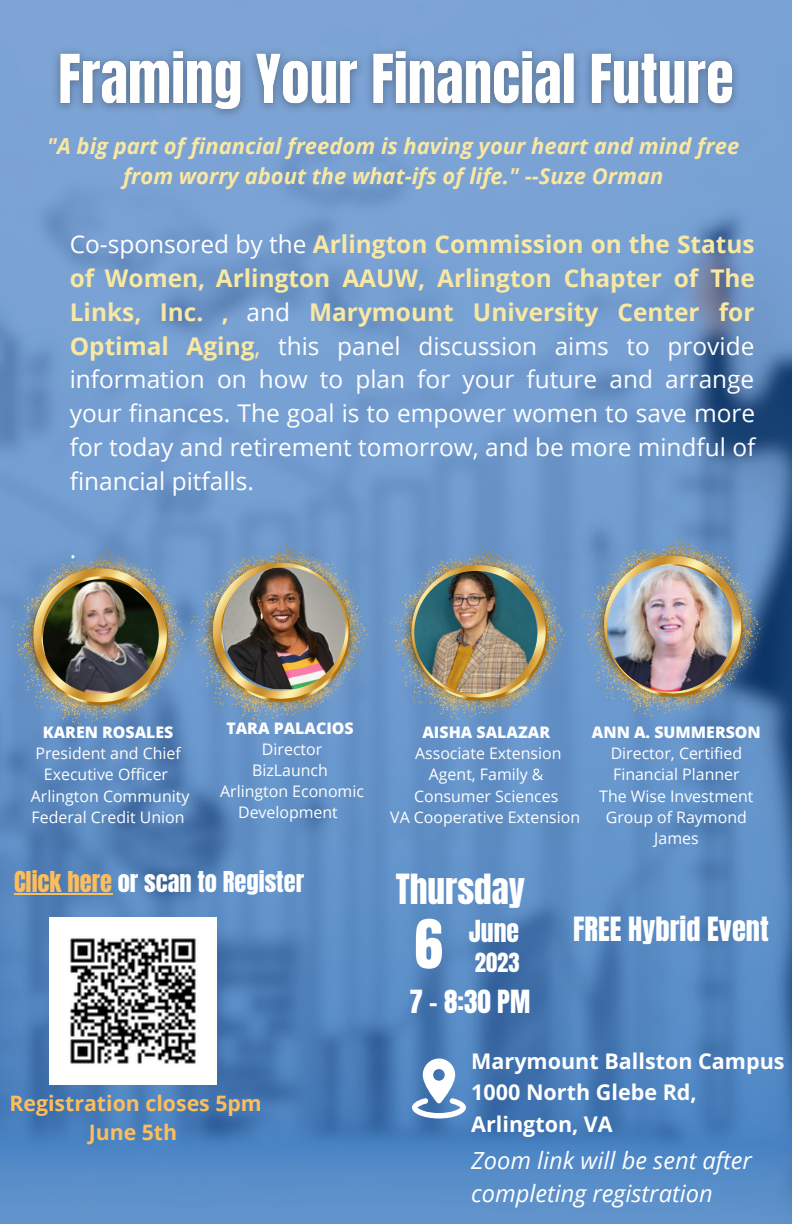
<style>
.page{position:relative;width:792px;height:1224px;background:#fff}
.page>*{position:absolute;margin:0;border:0;box-sizing:border-box;transform-origin:0 0}
.t1{font:57.2px "Anton";color:#fff}
.t2{font:35.4px "Anton";color:#fff}
.t3{font:28.4px "Anton";color:#fff}
.t4{font:27.2px "Anton";color:#fff}
.t5{font:25.8px "Anton";color:#fff}
.t6{font:24.4px/33.8px "Open Sans";color:#fefeff;text-align:justify}
.t7{font:24.4px "Anton";color:#fff}
.t8{font:italic 23.6px/33px "Open Sans";color:#fefeff}
.t9{font:22.6px "Anton";color:#fff}
.t10{font:italic 700 22px/30px "Open Sans";color:#f8e8a2;text-align:center}
.t11{font:700 21.6px/31.6px "Open Sans";color:#fff}
.t12{font:700 21.4px/29.2px "Open Sans";color:#ffbd59;text-align:center}
.t13{font:16px/21.2px "Open Sans";color:#fefeff;text-align:center}
.t14{font:800 16px "Open Sans";color:#fefeff}
.s1{color:#fff}
.s2{font-weight:700;color:#f8e8a2}
.s3{color:#f8e8a2}
.s4{color:#ffbd59}
</style>
<div class="page">
<img style="left:0;top:0;width:792px;height:1224px">
<img style="left:188px;top:541px;width:182px;height:183px">
<img style="left:579px;top:535px;width:183px;height:184px">
<img style="left:607px;top:565px;width:127px;height:127px;border-radius:50%">
<img style="left:9px;top:548px;width:179px;height:180px">
<img style="left:223px;top:567px;width:123px;height:123px;border-radius:50%">
<img style="left:388px;top:544px;width:178px;height:179px">
<img style="left:414px;top:571px;width:123px;height:123px;border-radius:50%">
<svg style="left:412px;top:1059px;width:54px;height:59px"></svg>
<img style="left:50px;top:918px;width:166px;height:166px">
<img style="left:28px;top:25px;width:721px;height:177px">
<hr style="left:14px;top:894px;width:98px;height:1px;background:#ffbd59">
<p class="t10" style="left:47px;top:130px;width:694px">"A big part of financial freedom is having your heart and mind free from worry about the what-ifs of life." --Suze Orman</p>
<p class="t6" style="left:70px;top:227px;width:687px"><span class="s1">Co-sponsored by the</span> <span class="s2">Arlington Commission on the Status of Women, Arlington AAUW, Arlington Chapter of The Links, Inc. ,</span> <span class="s1">and</span> <span class="s2">Marymount University Center for Optimal Aging</span><span class="s3">,</span> this panel discussion aims to provide information on how to plan for your future and arrange your finances. The goal is to empower women to save more for today and retirement tomorrow, and be more mindful of financial pitfalls.</p>
<p class="t6" style="left:70px;top:531px;width:8px">.</p>
<p class="t14" style="left:43px;top:721px;width:132px">KAREN ROSALES</p>
<p class="t13" style="left:31px;top:742px;width:160px">President and Chief<br>Executive Officer<br>Arlington Community<br>Federal Credit Union</p>
<p class="t14" style="left:226px;top:717px;width:129px">TARA PALACIOS</p>
<p class="t13" style="left:262px;top:738px;width:62px">Director</p>
<p class="t13" style="left:252px;top:759px;width:77px">BizLaunch</p>
<p class="t13" style="left:220px;top:780px;width:145px">Arlington Economic<br>Development</p>
<p class="t7" style="left:14px;top:864px;width:292px"><span class="s4">Click here</span> or scan to Register</p>
<p class="t12" style="left:9px;top:1088px;width:254px">Registration closes 5pm<br>June 5th</p>
<p class="t14" style="left:422px;top:721px;width:129px">AISHA SALAZAR</p>
<p class="t13" style="left:414px;top:742px;width:149px">Associate Extension<br>Agent, Family &amp;<br>Consumer Sciences</p>
<p class="t13" style="left:390px;top:806px;width:191px">VA Cooperative Extension</p>
<p class="t14" style="left:592px;top:721px;width:170px">ANN A. SUMMERSON</p>
<p class="t13" style="left:611px;top:742px;width:133px;text-align:left">Director, Certified<br>Financial Planner</p>
<p class="t13" style="left:599px;top:785px;width:156px">The Wise Investment<br>Group of Raymond<br>James</p>
<p class="t2" style="left:396px;top:864px;width:131px">Thursday</p>
<p class="t1" style="left:414px;top:903px;width:30px">6</p>
<p class="t5" style="left:469px;top:912px;width:52px">June</p>
<p class="t3" style="left:573px;top:908px;width:197px">FREE Hybrid Event</p>
<p class="t9" style="left:475px;top:946px;width:46px">2023</p>
<p class="t4" style="left:410px;top:982px;width:122px">7 - 8:30 PM</p>
<p class="t11" style="left:471px;top:1045px;width:315px">Marymount Ballston Campus</p>
<p class="t11" style="left:471px;top:1076px;width:227px">1000 North Glebe Rd,<br>Arlington, VA</p>
<p class="t8" style="left:471px;top:1143px;width:282px">Zoom link will be sent after completing registration</p>
</div>
